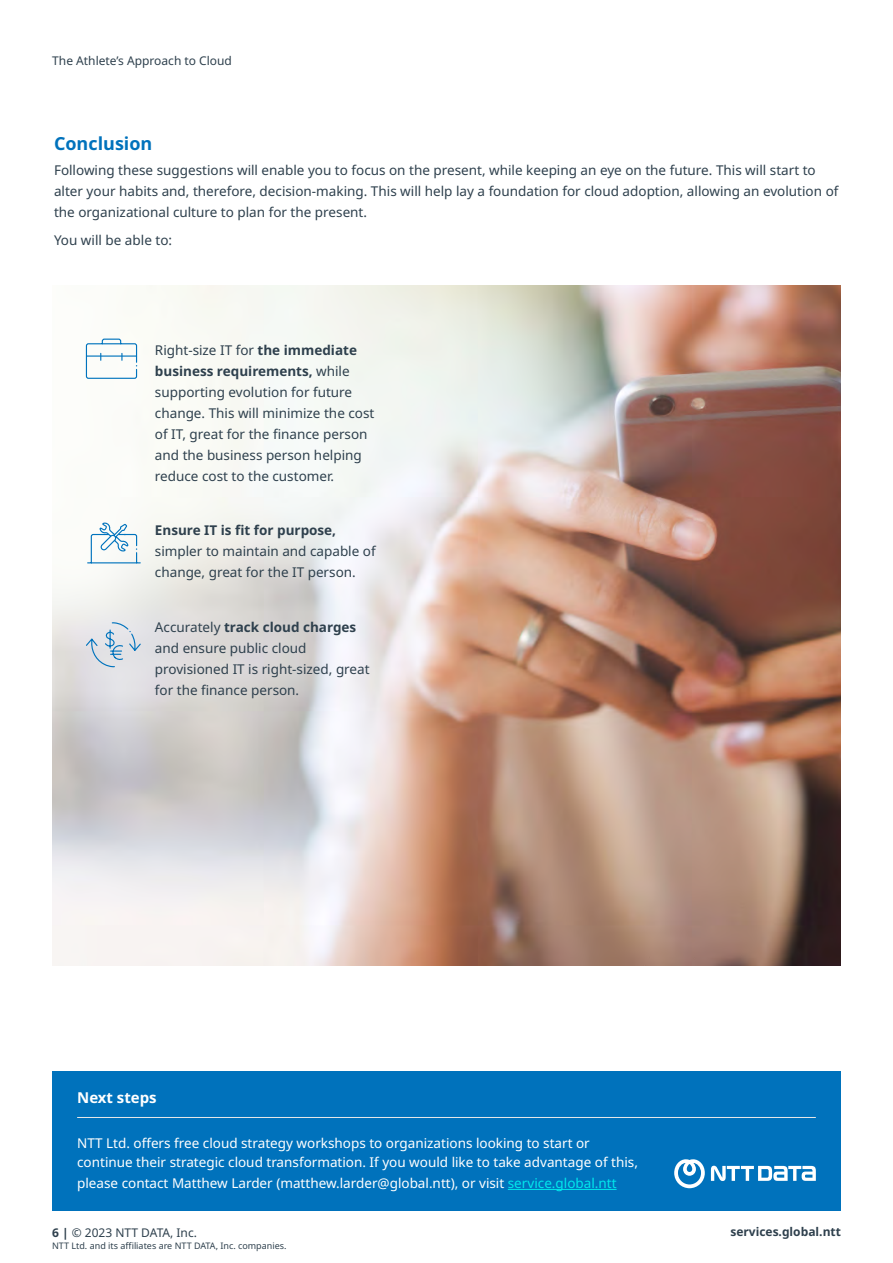
<style>
.page{position:relative;width:893px;height:1263px;background:#fff}
.page>*{position:absolute;margin:0;border:0;box-sizing:border-box;transform-origin:0 0}
.t1{font:700 18px "Noto Sans";color:#0072bc}
.t2{font:700 15px "Noto Sans";color:#fff}
.t3{font:13.5px/21px "Noto Sans";color:#2e404d}
.t4{font:13.5px/19.5px "Noto Sans";color:#fff}
.t5{font:700 13.5px "Noto Sans";color:#2e404d}
.t6{font:12px "Noto Sans";color:#2e404d}
.t7{font:700 12px "Noto Sans";color:#2e404d}
.t8{font:9px "Noto Sans";color:#2e404d}
.s1{font-weight:700}
.s2{color:#00e9ed}
</style>
<div class="page">
<div style="left:52px;top:1071px;width:789px;height:140px;background:#0072bc"></div>
<hr style="left:77px;top:1117px;width:739px;height:1px;background:#e8e8e8">
<svg style="left:674px;top:1159px;width:31px;height:29px"></svg>
<svg style="left:711px;top:1166px;width:105px;height:15px"></svg>
<hr style="left:508px;top:1189px;width:109px;height:1px;background:#00e9ed">
<img style="left:52px;top:286px;width:789px;height:679px">
<svg style="left:85px;top:622px;width:57px;height:46px;background:#cfd8e2"></svg>
<svg style="left:86px;top:522px;width:55px;height:42px"></svg>
<svg style="left:85px;top:338px;width:53px;height:41px"></svg>
<p class="t6" style="left:52px;top:54px;width:181px">The Athlete’s Approach to Cloud</p>
<h1 class="t1" style="left:54px;top:133px;width:100px">Conclusion</h1>
<p class="t3" style="left:54px;top:160px;width:786px">Following these suggestions will enable you to focus on the present, while keeping an eye on the future. This will start to alter your habits and, therefore, decision-making. This will help lay a foundation for cloud adoption, allowing an evolution of the organizational culture to plan for the present.</p>
<p class="t3" style="left:54px;top:229px;width:120px">You will be able to:</p>
<p class="t3" style="left:155px;top:339px;width:221px">Right-size IT for <span class="s1">the immediate business requirements,</span> while supporting evolution for future change. This will minimize the cost of IT, great for the finance person and the business person helping reduce cost to the customer.</p>
<p class="t5" style="left:155px;top:523px;width:183px">Ensure IT is fit for purpose,</p>
<p class="t3" style="left:155px;top:541px;width:222px">simpler to maintain and capable of change, great for the IT person.</p>
<p class="t3" style="left:155px;top:617px;width:216px">Accurately <span class="s1">track cloud charges </span>and ensure public cloud provisioned IT is right-sized, great for the finance person.</p>
<p class="t2" style="left:77px;top:1089px;width:81px">Next steps</p>
<p class="t4" style="left:77px;top:1133px;width:562px">NTT Ltd. offers free cloud strategy workshops to organizations looking to start or continue their strategic cloud transformation. If you would like to take advantage of this,</p>
<p class="t4" style="left:77px;top:1174px;width:541px">please contact Matthew Larder (matthew.larder@global.ntt), or visit <span class="s2">service.global.ntt</span></p>
<p class="t6" style="left:52px;top:1225px;width:146px"><span class="s1">6 |</span> © 2023 NTT DATA, Inc.</p>
<p class="t8" style="left:52px;top:1240px;width:236px">NTT Ltd. and its affiliates are NTT DATA, Inc. companies.</p>
<p class="t7" style="left:730px;top:1225px;width:112px">services.global.ntt</p>
</div>
